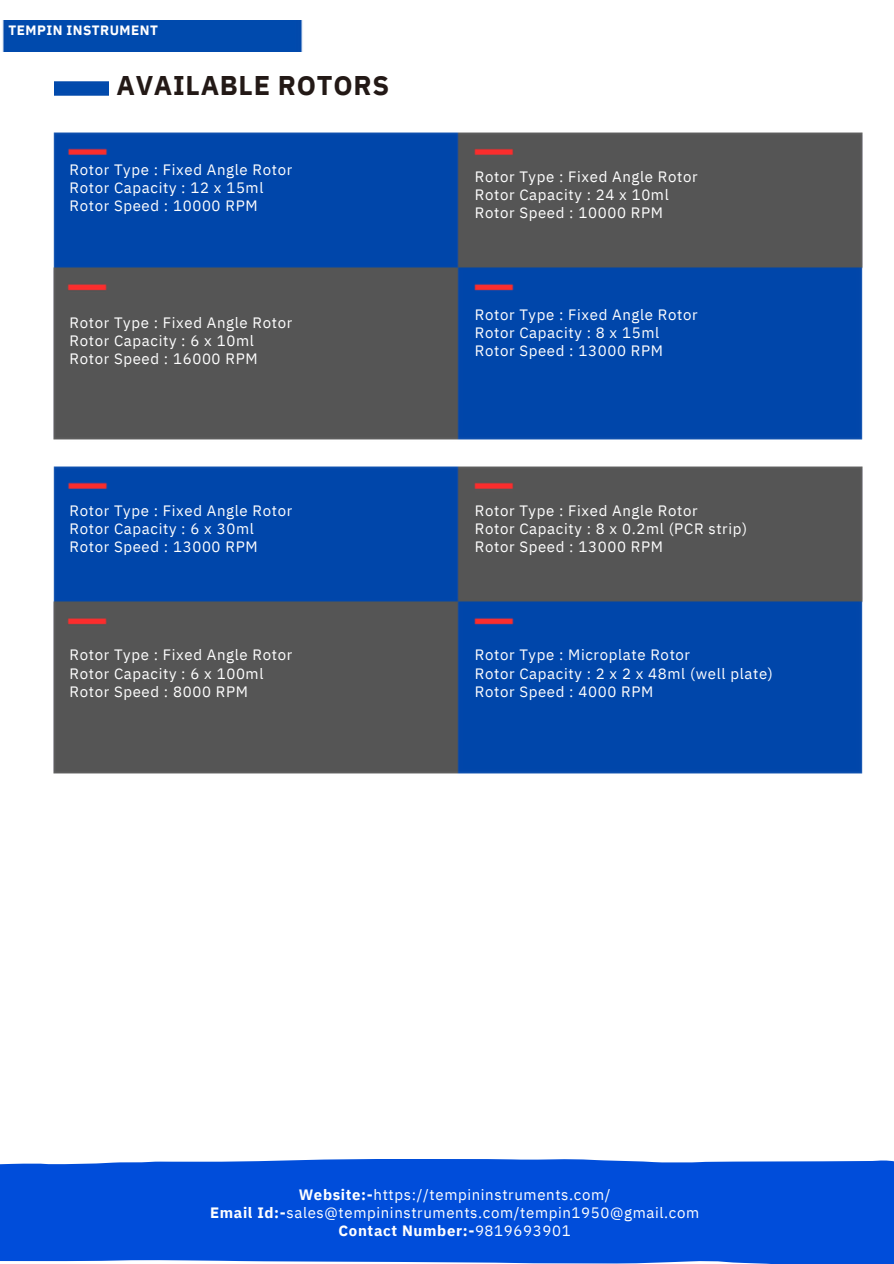
<style>
.page{position:relative;width:894px;height:1264px;background:#fff}
.page>*{position:absolute;margin:0;border:0;box-sizing:border-box;transform-origin:0 0}
.t1{font:700 27px "IBM Plex Sans";letter-spacing:.025em;color:#231916}
.t2{font:15px/18px "IBM Plex Sans";letter-spacing:.04em;color:#fff}
.t3{font:700 15px "IBM Plex Sans";letter-spacing:.04em;color:#fff}
.t4{font:700 13.5px "IBM Plex Sans";letter-spacing:.035em;color:#fff}
.s1{font-weight:700}
.s2{font-weight:400}
</style>
<div class="page">
<img style="left:54px;top:81px;width:54px;height:15px">
<div style="left:2px;top:21px;width:301px;height:30px;background:#004aad"></div>
<img style="left:53px;top:132px;width:810px;height:308px">
<img style="left:53px;top:466px;width:810px;height:308px">
<div style="left:0;top:1159px;width:893px;height:104px;background:#004dda"></div>
<p class="t4" style="left:9px;top:21px;width:151px">TEMPIN INSTRUMENT</p>
<p class="t1" style="left:116px;top:67px;width:274px">AVAILABLE ROTORS</p>
<p class="t2" style="left:69px;top:160px;width:224px">Rotor Type : Fixed Angle Rotor<br>Rotor Capacity : 12 x 15ml<br>Rotor Speed : 10000 RPM</p>
<p class="t2" style="left:69px;top:313px;width:224px">Rotor Type : Fixed Angle Rotor<br>Rotor Capacity : 6 x 10ml<br>Rotor Speed : 16000 RPM</p>
<p class="t2" style="left:69px;top:502px;width:224px">Rotor Type : Fixed Angle Rotor<br>Rotor Capacity : 6 x 30ml<br>Rotor Speed : 13000 RPM</p>
<p class="t2" style="left:69px;top:646px;width:224px">Rotor Type : Fixed Angle Rotor<br>Rotor Capacity : 6 x 100ml<br>Rotor Speed : 8000 RPM</p>
<p class="t2" style="left:474px;top:168px;width:224px">Rotor Type : Fixed Angle Rotor<br>Rotor Capacity : 24 x 10ml<br>Rotor Speed : 10000 RPM</p>
<p class="t2" style="left:474px;top:305px;width:224px">Rotor Type : Fixed Angle Rotor<br>Rotor Capacity : 8 x 15ml<br>Rotor Speed : 13000 RPM</p>
<p class="t2" style="left:474px;top:502px;width:274px">Rotor Type : Fixed Angle Rotor<br>Rotor Capacity : 8 x 0.2ml (PCR strip)<br>Rotor Speed : 13000 RPM</p>
<p class="t2" style="left:474px;top:646px;width:299px">Rotor Type : Microplate Rotor<br>Rotor Capacity : 2 x 2 x 48ml (well plate)<br>Rotor Speed : 4000 RPM</p>
<p class="t2" style="left:298px;top:1185px;width:313px"><span class="s1">Website:-</span>https://tempininstruments.com/</p>
<p class="t2" style="left:210px;top:1203px;width:490px"><span class="s1">Email Id:-</span>sales@tempininstruments.com/tempin1950@gmail.com</p>
<p class="t3" style="left:338px;top:1220px;width:233px">Contact Number:-<span class="s2">9819693901</span></p>
</div>
